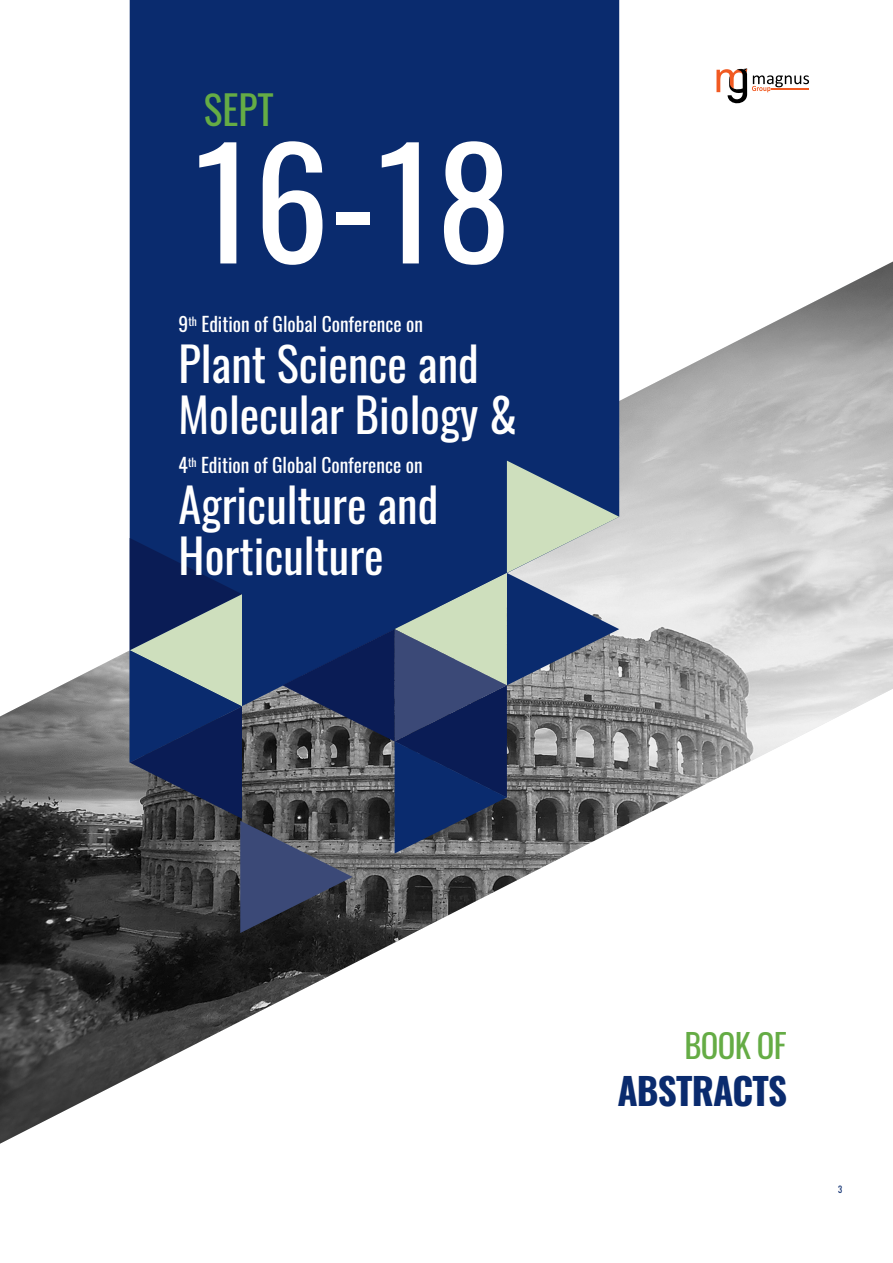
<style>
.page{position:relative;width:893px;height:1263px;background:#fff}
.page>*{position:absolute;margin:0;border:0;box-sizing:border-box;transform-origin:0 0}
.t1{font:149.55px "Oswald";color:#fff}
.t2{font:46.5px/51px "Oswald";color:#fff}
.t3{font:39.45px "Oswald";color:#65ac45}
.t4{font:700 36.9px "Oswald";letter-spacing:-.02em;color:#0a2b6e}
.t5{font:32.7px "Oswald";letter-spacing:-.02em;color:#65ac45}
.t6{font:19.5px "Oswald";color:#fff}
.t7{font:9px "Oswald";color:#0a2b6e;scale:.95 1}
</style>
<div class="page">
<img style="left:0;top:262px;width:893px;height:882px">
<svg style="left:716px;top:68px;width:93px;height:36px"></svg>
<div style="left:130px;top:0;width:489px;height:461px;background:#0a2b6e"></div>
<svg style="left:130px;top:461px;width:489px;height:472px;background:#485876"></svg>
<h3 class="t3" style="left:204px;top:75px;width:71px">SEPT</h3>
<h1 class="t1" style="left:195px;top:69px;width:318px">16-18</h1>
<p class="t6" style="left:179px;top:307px;width:246px">9<sup>th</sup> Edition of Global Conference on</p>
<h2 class="t2" style="left:179px;top:334px;width:340px">Plant Science and<br>Molecular Biology &amp;</h2>
<p class="t6" style="left:179px;top:448px;width:246px">4<sup>th</sup> Edition of Global Conference on</p>
<h2 class="t2" style="left:179px;top:475px;width:261px">Agriculture and<br>Horticulture</h2>
<h3 class="t5" style="left:684px;top:1017px;width:104px">BOOK OF</h3>
<h3 class="t4" style="left:617px;top:1058px;width:171px">ABSTRACTS</h3>
<p class="t7" style="left:838px;top:1182px;width:6px">3</p>
</div>
